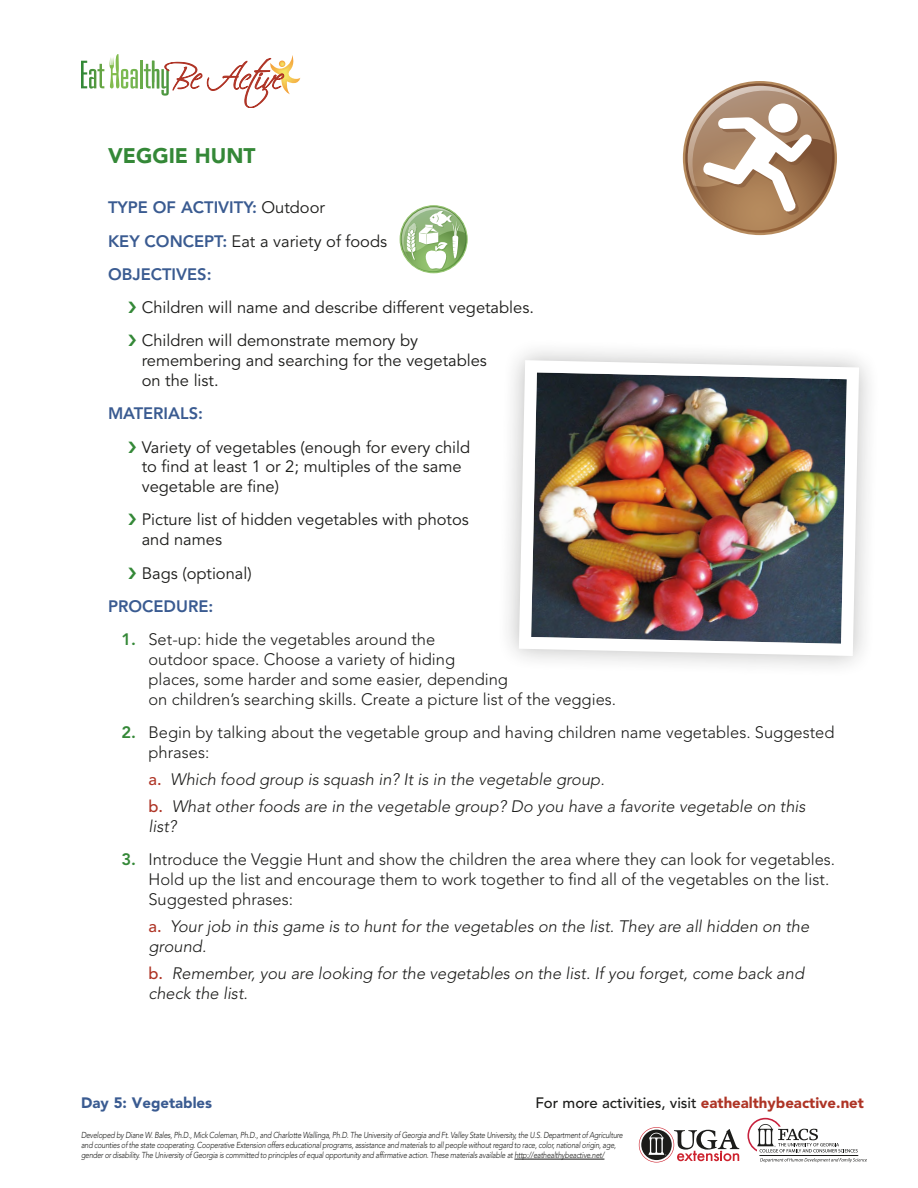
<style>
.page{position:relative;width:918px;height:1188px;background:#fff}
.page>*{position:absolute;margin:0;border:0;box-sizing:border-box;transform-origin:0 0}
.t1{font:900 21px "Avenir";color:#348837}
.t2{font:300 16.5px/19.8px "Avenir";color:#1c1c1a}
.t3{font:italic 300 16.5px/19.8px "Avenir";color:#1c1c1a}
.t4{font:16.5px/19.8px "Avenir";color:#1c1c1a}
.t5{font:800 16.5px/33.3px "Avenir";color:#3a5b91}
.t6{font:500 15px "Avenir";color:#1c1c1a}
.t7{font:900 15px "Avenir";color:#3a5b91}
.t8{font:italic 300 8.7px/10.4px "Avenir";letter-spacing:-.03em;color:#1c1c1a;scale:.84 1}
.s1{font-weight:400;color:#1c1c1a}
.s2{font-weight:800;color:#348837}
.s3{font-weight:500;font-style:normal;color:#ae3425}
.s4{font-weight:900;color:#ae3425}
</style>
<div class="page">
<hr style="left:514px;top:1159px;width:90px;height:1px;background:#1c1c1a">
<svg style="left:747px;top:1118px;width:111px;height:34px"></svg>
<hr style="left:760px;top:1155px;width:98px;height:1px;background:#1c1c1a">
<svg style="left:760px;top:1158px;width:107px;height:5px"></svg>
<svg style="left:639px;top:1127px;width:100px;height:36px"></svg>
<hr style="left:140px;top:61px;width:3px;height:27px;background:#6aac4b">
<svg style="left:81px;top:54px;width:57px;height:35px"></svg>
<svg style="left:144px;top:55px;width:156px;height:53px"></svg>
<svg style="left:683px;top:81px;width:154px;height:154px"></svg>
<div style="left:768px;top:104px;width:30px;height:29px;background:#fff;border-radius:50%"></div>
<img style="left:513px;top:354px;width:352px;height:308px">
<svg style="left:400px;top:205px;width:68px;height:68px"></svg>
<h1 class="t1" style="left:108px;top:143px;width:149px">VEGGIE HUNT</h1>
<h2 class="t5" style="left:108px;top:191px;width:281px">TYPE OF ACTIVITY: <span class="s1">Outdoor<br></span>KEY CONCEPT: <span class="s1">Eat a variety of foods<br></span>OBJECTIVES:</h2>
<h2 class="t4" style="left:142px;top:291px;width:394px;line-height:33.3px">Children will name and describe different vegetables.<br>Children will demonstrate memory by</h2>
<h2 class="t4" style="left:142px;top:351px;width:347px">remembering and searching for the vegetables on the list.</h2>
<h2 class="t5" style="left:108px;top:397px;width:97px">MATERIALS:</h2>
<h2 class="t4" style="left:142px;top:437px;width:330px">Variety of vegetables (enough for every child to find at least 1 or 2; multiples of the same vegetable are fine)</h2>
<h2 class="t4" style="left:142px;top:510px;width:329px">Picture list of hidden vegetables with photos and names</h2>
<h2 class="t4" style="left:142px;top:563px;width:112px">Bags (optional)</h2>
<h2 class="t5" style="left:108px;top:589px;width:107px">PROCEDURE:</h2>
<h2 class="t2" style="left:148px;top:630px;width:469px;text-indent:-27px"><span class="s2">1.</span> Set-up: hide the vegetables around the<br>outdoor space. Choose a variety of hiding<br>places, some harder and some easier, depending<br>on children’s searching skills. Create a picture list of the veggies.</h2>
<h2 class="t2" style="left:148px;top:722px;width:687px;text-indent:-27px"><span class="s2">2.</span> Begin by talking about the vegetable group and having children name vegetables. Suggested phrases:</h2>
<h2 class="t3" style="left:148px;top:766px;width:659px;line-height:27.3px"><span class="s3">a.</span> Which food group is squash in? It is in the vegetable group.<br><span class="s3">b.</span> What other foods are in the vegetable group? Do you have a favorite vegetable on this</h2>
<h2 class="t3" style="left:148px;top:816px;width:30px">list?</h2>
<h2 class="t2" style="left:148px;top:850px;width:688px;text-indent:-27px"><span class="s2">3.</span> Introduce the Veggie Hunt and show the children the area where they can look for vegetables.<br>Hold up the list and encourage them to work together to find all of the vegetables on the list.<br>Suggested phrases:</h2>
<h2 class="t3" style="left:148px;top:917px;width:662px"><span class="s3">a.</span> Your job in this game is to hunt for the vegetables on the list. They are all hidden on the ground.</h2>
<h2 class="t3" style="left:148px;top:964px;width:657px"><span class="s3">b.</span> Remember, you are looking for the vegetables on the list. If you forget, come back and check the list.</h2>
<h3 class="t7" style="left:81px;top:1093px;width:133px">Day 5: Vegetables</h3>
<h3 class="t6" style="left:535px;top:1094px;width:330px">For more activities, visit <span class="s4">eathealthybeactive.net</span></h3>
<p class="t8" style="left:81px;top:1129px;width:647px">Developed by Diane W. Bales, Ph.D., Mick Coleman, Ph.D., and Charlotte Wallinga, Ph.D. The University of Georgia and Ft. Valley State University, the U.S. Department of Agriculture and counties of the state cooperating. Cooperative Extension offers educational programs, assistance and materials to all people without regard to race, color, national origin, age, gender or disability. The University of Georgia is committed to principles of equal opportunity and affirmative action. These materials available at http://eathealthybeactive.net/</p>
</div>
